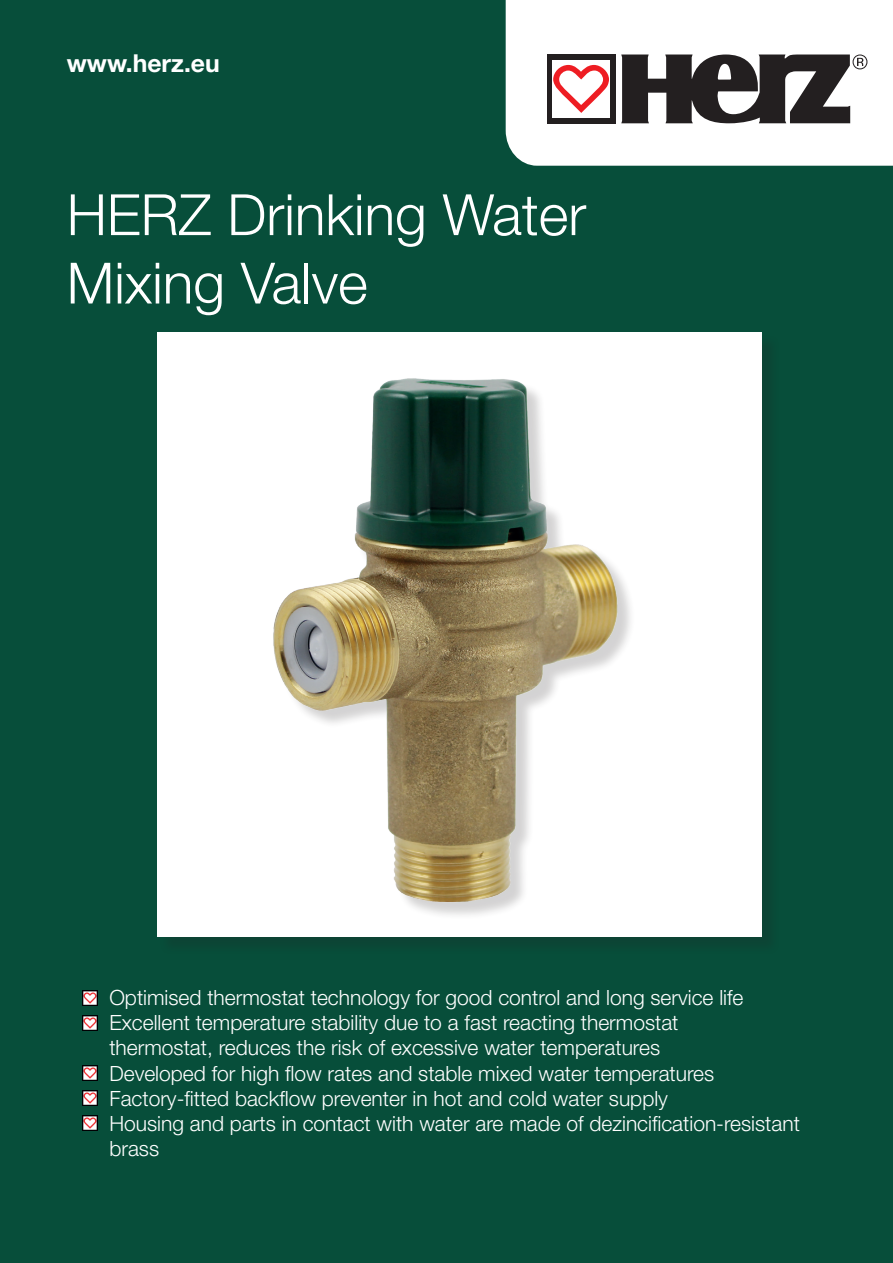
<style>
.page{position:relative;width:893px;height:1263px;background:#074e3a}
.page>*{position:absolute;margin:0;border:0;box-sizing:border-box;transform-origin:0 0}
.t1{font:300 57px/68.4px "Helvetica Neue LT Std";color:#fff}
.t2{font:700 24.75px "Helvetica Neue LT Std";color:#fff}
.t3{font:300 21px/25.2px "Helvetica Neue LT Std";color:#fff}
</style>
<div class="page">
<div style="left:159px;top:334px;width:621px;height:621px;background:#0a4836"></div>
<div style="left:157px;top:332px;width:604px;height:604px;background:#fff"></div>
<img style="left:82px;top:990px;width:16px;height:15px">
<div style="left:506px;top:0;width:387px;height:166px;background:#fff"></div>
<div style="left:547px;top:56px;width:5px;height:65px;background:#231f20"></div>
<svg style="left:621px;top:54px;width:246px;height:69px;background:#666364"></svg>
<div style="left:552px;top:60px;width:58px;height:58px;background:#fff"></div>
<svg style="left:553px;top:65px;width:56px;height:48px"></svg>
<div style="left:610px;top:58px;width:5px;height:64px;background:#231f20"></div>
<div style="left:547px;top:55px;width:68px;height:5px;background:#231f20"></div>
<div style="left:547px;top:118px;width:68px;height:5px;background:#231f20"></div>
<img style="left:273px;top:378px;width:358px;height:537px">
<img style="left:82px;top:1016px;width:16px;height:15px">
<img style="left:82px;top:1065px;width:16px;height:16px">
<img style="left:82px;top:1090px;width:16px;height:16px">
<img style="left:82px;top:1116px;width:16px;height:15px">
<p class="t2" style="left:67px;top:48px;width:155px">www.herz.eu</p>
<h1 class="t1" style="left:67px;top:179px;width:521px">HERZ Drinking Water<br>Mixing Valve</h1>
<p class="t3" style="left:109px;top:984px;width:692px;text-indent:-27px">• Optimised thermostat technology for good control and long service life Excellent temperature stability due to a fast reacting thermostat<br>thermostat, reduces the risk of excessive water temperatures<br>Developed for high flow rates and stable mixed water temperatures Factory-fitted backflow preventer in hot and cold water supply<br>Housing and parts in contact with water are made of dezincification-resistant brass</p>
</div>
